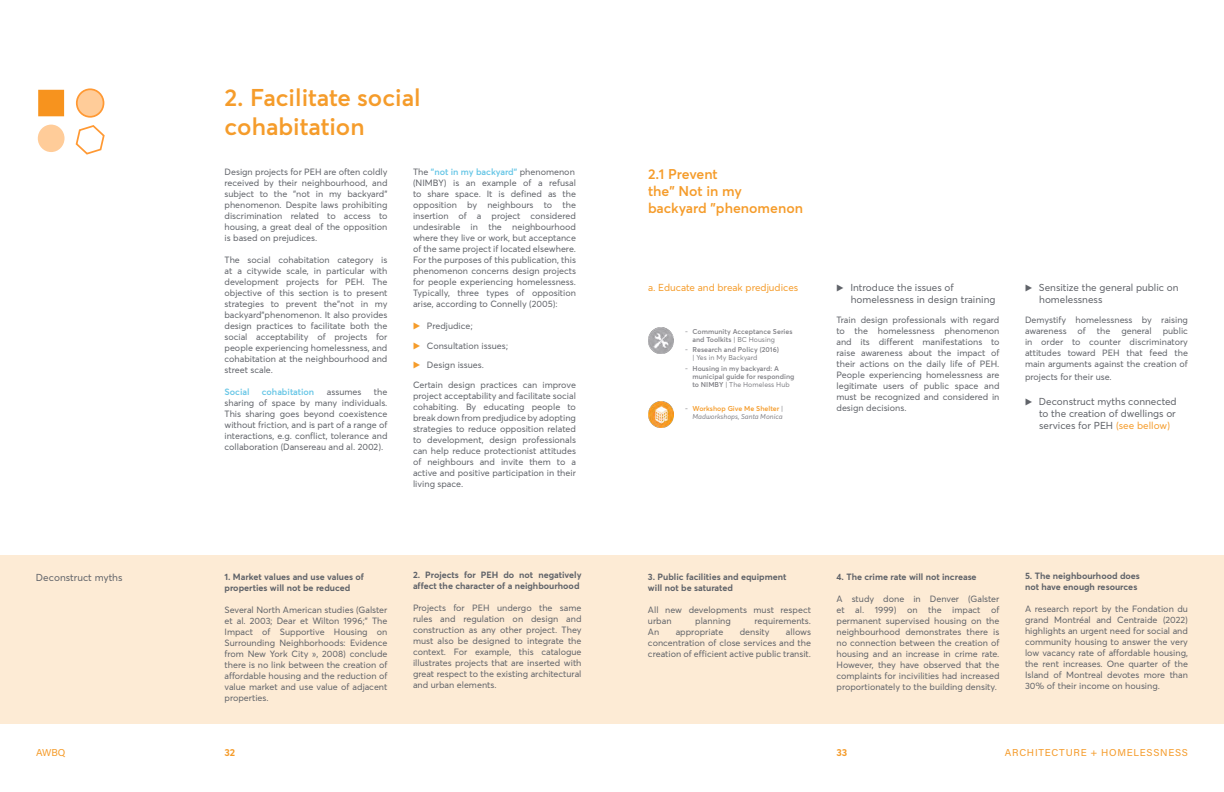
<style>
.page{position:relative;width:1224px;height:792px;background:#fff}
.page>*{position:absolute;margin:0;border:0;box-sizing:border-box;transform-origin:0 0}
.t1{font:600 24px/28.8px "Averta";color:#f59c2b}
.t2{font:600 14px/16.8px "Averta";color:#f59c2b}
.t3{font:10px/12px "Averta";color:#606369}
.t4{font:10px "Averta";color:#f59c2b}
.t5{font:10px "Acumin Variable Concept";letter-spacing:.075em;color:#f59c2c}
.t6{font:10px "Acumin Variable Concept";color:#f59c2b}
.t7{font:700 10px "Averta";color:#f59c2b}
.t8{font:9px/11px "Averta";color:#606369;text-align:justify}
.t9{font:700 9px/11px "Averta";color:#606369}
.t10{font:600 9px "Averta";color:#67c6e6}
.t11{font:600 7px/8px "Averta";color:#838388}
.t12{font:italic 7px/8px "Averta";color:#838388;text-align:right}
.s1{font-weight:600;color:#67c6e6}
.s2{font-weight:600;font-size:11px;color:#f59c2b}
.s3{font-weight:600;font-size:11px}
.s4{font-weight:400}
.s5{font-style:normal}
.s6{font-weight:600;font-style:normal;color:#f59c2b}
.s7{color:#f59c2b}
</style>
<div class="page">
<div style="left:0;top:556px;width:1224px;height:168px;background:#fdebd5"></div>
<div style="left:76px;top:88px;width:28px;height:30px;border:2px solid #f93;border-radius:50%"></div>
<div style="left:38px;top:125px;width:27px;height:27px;background:#fc9;border-radius:50%"></div>
<div style="left:39px;top:91px;width:24px;height:24px;background:#f7931e"></div>
<div style="left:38px;top:90px;width:26px;height:26px;border:2px solid #f7931e"></div>
<svg style="left:75px;top:125px;width:30px;height:30px"></svg>
<svg style="left:77px;top:89px;width:27px;height:28px"></svg>
<img style="left:648px;top:328px;width:26px;height:25px">
<img style="left:648px;top:402px;width:26px;height:25px">
<h1 class="t1" style="left:225px;top:83px;width:198px">2. Facilitate social cohabitation</h1>
<p class="t8" style="left:225px;top:166px;width:165px">Design projects for PEH are often coldly received by their neighbourhood, and subject to the "not in my backyard" phenomenon. Despite laws prohibiting discrimination related to access to housing, a great deal of the opposition is based on prejudices.</p>
<p class="t8" style="left:225px;top:254px;width:165px">The social cohabitation category is at a citywide scale, in particular with development projects for PEH. The objective of this section is to present strategies to prevent the"not in my backyard"phenomenon. It also provides design practices to facilitate both the social acceptability of projects for people experiencing homelessness, and cohabitation at the neighbourhood and street scale.</p>
<p class="t10" style="left:225px;top:386px;width:27px">Social</p>
<p class="t10" style="left:262px;top:386px;width:54px">cohabitation</p>
<p class="t8" style="left:327px;top:386px;width:36px">assumes</p>
<p class="t8" style="left:225px;top:386px;width:165px;text-indent:149px">the sharing of space by many individuals.<br>This sharing goes beyond coexistence without friction, and is part of a range of interactions, e.g. conflict, tolerance and collaboration (Dansereau and al. 2002).</p>
<p class="t8" style="left:413px;top:166px;width:165px;text-align:left">The <span class="s1">"not in my backyard"</span> phenomenon (NIMBY) is an example of a refusal to share space. It is defined as the opposition by neighbours to the insertion of a project considered undesirable in the neighbourhood where they live or work, but acceptance of the same project if located elsewhere.<br>For the purposes of this publication, this phenomenon concerns design projects for people experiencing homelessness.<br>Typically, three types of opposition arise, according to Connelly (2005):</p>
<p class="t8" style="left:413px;top:316px;width:165px;line-height:19.5px;text-align:left"><span class="s2">▶</span> Predjudice ;<br><span class="s2">▶</span> Consultation issues ;<br><span class="s2">▶</span> Design issues.<br>Certain design practices can improve</p>
<p class="t8" style="left:413px;top:390px;width:165px">project acceptability and facilitate social cohabiting. By educating people to break down from predjudice by adopting strategies to reduce opposition related to development, design professionals can help reduce protectionist attitudes of neighbours and invite them to a active and positive participation in their living space.</p>
<p class="t3" style="left:36px;top:571px;width:88px">Deconstruct myths</p>
<p class="t9" style="left:225px;top:571px;width:141px">1. Market values and use values of properties will not be reduced</p>
<p class="t8" style="left:225px;top:605px;width:165px">Several North American studies (Galster et al. 2003; Dear et Wilton 1996 ;" The Impact of Supportive Housing on Surrounding Neighborhoods: Evidence from New York City », 2008) conclude there is no link between the creation of affordable housing and the reduction of value market and use value of adjacent properties.</p>
<p class="t9" style="left:413px;top:569px;width:170px">2. Projects for PEH do not negatively affect the character of a neighbourhood</p>
<p class="t8" style="left:413px;top:602px;width:170px">Projects for PEH undergo the same rules and regulation on design and construction as any other project. They must also be designed to integrate the context. For example, this catalogue illustrates projects that are inserted with great respect to the existing architectural and urban elements.</p>
<h2 class="t2" style="left:648px;top:166px;width:157px">2.1 Prevent<br>the" Not in my backyard "phenomenon</h2>
<p class="t4" style="left:648px;top:282px;width:152px">a. Educate and break predjudices</p>
<p class="t3" style="left:851px;top:282px;width:146px;text-indent:-14px"><span class="s3">▶</span> Introduce the issues of homelessness in design training</p>
<p class="t8" style="left:837px;top:314px;width:165px">Train design professionals with regard to the homelessness phenomenon and its different manifestations to raise awareness about the impact of their actions on the daily life of PEH.<br>People experiencing homelessness are legitimate users of public space and must be recognized and considered in design decisions.</p>
<p class="t11" style="left:692px;top:327px;width:102px;text-indent:-7px"><span class="s4">-</span> Community Acceptance Series and Toolkits <span class="s4">| BC Housing</span></p>
<p class="t11" style="left:692px;top:346px;width:88px;text-indent:-7px"><span class="s4">-</span> Research and Policy (2016) <span class="s4">| Yes in My Backyard</span></p>
<p class="t11" style="left:692px;top:365px;width:104px;text-indent:-7px"><span class="s4">-</span> Housing in my backyard: A municipal guide for responding to NIMBY <span class="s4">| The Homeless Hub</span></p>
<p class="t12" style="left:685px;top:405px;width:99px"><span class="s5">-</span> <span class="s6">Workshop Give Me Shelter</span> <span class="s5">|<br></span>Madworkshops, Santa Monica</p>
<p class="t3" style="left:1039px;top:282px;width:141px;text-indent:-14px"><span class="s3">▶</span> Sensitize the general public on homelessness</p>
<p class="t8" style="left:1025px;top:314px;width:165px">Demystify homelessness by raising awareness of the general public in order to counter discriminatory attitudes toward PEH that feed the main arguments against the creation of</p>
<p class="t8" style="left:1025px;top:371px;width:88px">projects for their use.</p>
<p class="t3" style="left:1039px;top:395px;width:139px;text-align:justify;text-indent:-14px"><span class="s3">▶</span> Deconstruct myths connected to the creation of dwellings or services for PEH <span class="s7">(see bellow)</span></p>
<p class="t9" style="left:648px;top:571px;width:140px">3. Public facilities and equipment will not be saturated</p>
<p class="t8" style="left:648px;top:604px;width:165px">All new developments must respect urban</p>
<p class="t8" style="left:695px;top:615px;width:37px">planning</p>
<p class="t8" style="left:755px;top:615px;width:58px">requirements.</p>
<p class="t8" style="left:648px;top:626px;width:13px">An</p>
<p class="t8" style="left:676px;top:626px;width:49px">appropriate</p>
<p class="t8" style="left:740px;top:626px;width:31px">density</p>
<p class="t8" style="left:648px;top:626px;width:164px;text-indent:138px">allows concentration of close services and the creation of efficient active public transit.</p>
<p class="t9" style="left:837px;top:571px;width:142px">4. The crime rate will not increase</p>
<p class="t8" style="left:837px;top:593px;width:165px">A study done in Denver (Galster et al. 1999) on the impact of permanent supervised housing on the neighbourhood demonstrates there is no connection between the creation of housing and an increase in crime rate.<br>However, they have observed that the complaints for incivilities had increased proportionately to the building density.</p>
<p class="t9" style="left:1025px;top:571px;width:117px">5. The neighbourhood does not have enough resources</p>
<p class="t8" style="left:1025px;top:604px;width:165px">A research report by the Fondation du grand Montréal and Centraide (2022) highlights an urgent need for social and community housing to answer the very low vacancy rate of affordable housing, the rent increases. One quarter of the Island of Montreal devotes more than 30% of their income on housing.</p>
<p class="t6" style="left:36px;top:746px;width:31px">AWBQ</p>
<p class="t7" style="left:225px;top:746px;width:12px">32</p>
<p class="t7" style="left:837px;top:746px;width:12px">33</p>
<p class="t5" style="left:1005px;top:745px;width:185px">ARCHITECTURE + HOMELESSNESS</p>
</div>
